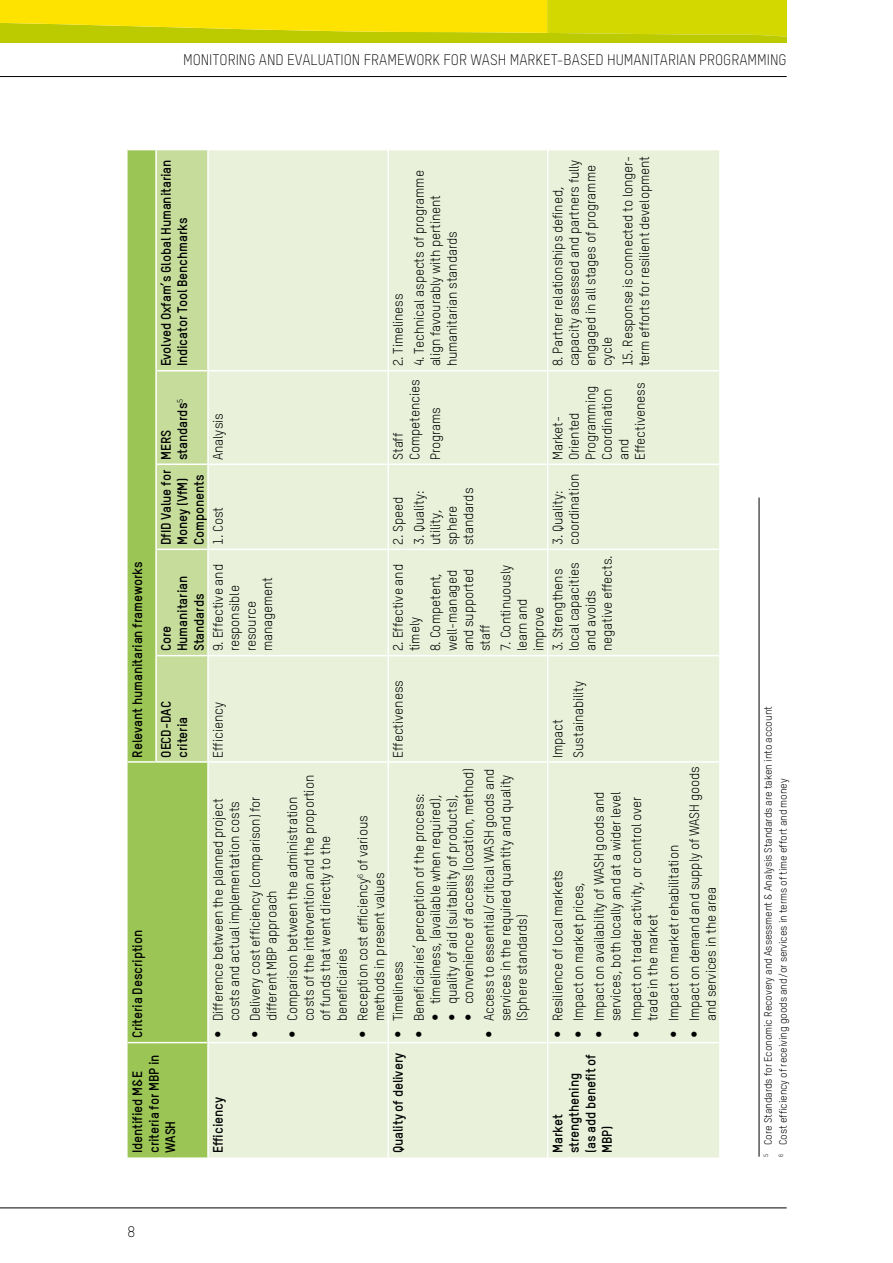
<style>
.page{position:relative;width:893px;height:1263px;background:#fff}
.page>*{position:absolute;margin:0;border:0;box-sizing:border-box;transform-origin:0 0}
.t1{font:300 15px "Oxfam TSTARPRO";color:#000}
.t2{font:13.5px/16.5px "Oxfam TSTARPRO";letter-spacing:-.01em;color:#000}
.t3{font:700 13.5px/16.5px "Oxfam TSTARPRO";letter-spacing:-.01em;color:#000}
.t4{font:10.5px/14.9px "Oxfam TSTARPRO";letter-spacing:-.01em;color:#000}
</style>
<div class="page">
<svg style="left:0;top:0;width:787px;height:43px;background:#e0d900"></svg>
<hr style="left:0;top:76px;width:787px;height:1px;background:#000">
<hr style="left:0;top:1207px;width:787px;height:1px;background:#000">
<div style="left:128px;top:763px;width:79px;height:394px;background:#9bc655"></div>
<div style="left:209px;top:150px;width:510px;height:1007px;background:#e9f1da"></div>
<svg style="left:128px;top:1042px;width:28px;height:1px"></svg>
<hr style="left:156px;top:1042px;width:51px;height:1px;background:#fff">
<svg style="left:128px;top:150px;width:79px;height:612px;background:#b5d481"></svg>
<hr style="left:157px;top:655px;width:50px;height:1px;background:#fff">
<hr style="left:157px;top:549px;width:50px;height:1px;background:#fff">
<hr style="left:157px;top:463px;width:50px;height:2px;background:#fff">
<hr style="left:157px;top:370px;width:50px;height:1px;background:#fff">
<hr style="left:209px;top:1042px;width:178px;height:1px;background:#fff">
<hr style="left:209px;top:761px;width:178px;height:2px;background:#fff">
<hr style="left:209px;top:655px;width:178px;height:1px;background:#fff">
<hr style="left:209px;top:549px;width:178px;height:1px;background:#fff">
<hr style="left:209px;top:463px;width:178px;height:2px;background:#fff">
<hr style="left:209px;top:370px;width:178px;height:1px;background:#fff">
<hr style="left:389px;top:1042px;width:158px;height:1px;background:#fff">
<hr style="left:389px;top:761px;width:158px;height:2px;background:#fff">
<hr style="left:389px;top:655px;width:158px;height:1px;background:#fff">
<hr style="left:389px;top:549px;width:158px;height:1px;background:#fff">
<hr style="left:389px;top:463px;width:158px;height:2px;background:#fff">
<hr style="left:389px;top:370px;width:158px;height:1px;background:#fff">
<hr style="left:548px;top:1042px;width:171px;height:1px;background:#fff">
<hr style="left:548px;top:761px;width:171px;height:2px;background:#fff">
<hr style="left:548px;top:655px;width:171px;height:1px;background:#fff">
<hr style="left:548px;top:549px;width:171px;height:1px;background:#fff">
<hr style="left:548px;top:463px;width:171px;height:2px;background:#fff">
<hr style="left:548px;top:370px;width:171px;height:1px;background:#fff">
<hr style="left:155px;top:656px;width:2px;height:107px;background:#fff">
<hr style="left:155px;top:549px;width:2px;height:107px;background:#fff">
<hr style="left:155px;top:464px;width:2px;height:85px;background:#fff">
<hr style="left:155px;top:371px;width:2px;height:93px;background:#fff">
<hr style="left:155px;top:149px;width:2px;height:222px;background:#fff">
<hr style="left:387px;top:1042px;width:2px;height:115px;background:#fff">
<hr style="left:387px;top:762px;width:2px;height:280px;background:#fff">
<hr style="left:387px;top:656px;width:2px;height:106px;background:#fff">
<hr style="left:387px;top:549px;width:2px;height:107px;background:#fff">
<hr style="left:387px;top:464px;width:2px;height:85px;background:#fff">
<hr style="left:387px;top:371px;width:2px;height:93px;background:#fff">
<hr style="left:387px;top:149px;width:2px;height:222px;background:#fff">
<hr style="left:547px;top:1042px;width:1px;height:115px;background:#fff">
<hr style="left:547px;top:762px;width:1px;height:280px;background:#fff">
<hr style="left:547px;top:656px;width:1px;height:106px;background:#fff">
<hr style="left:547px;top:549px;width:1px;height:107px;background:#fff">
<hr style="left:547px;top:464px;width:1px;height:85px;background:#fff">
<hr style="left:547px;top:371px;width:1px;height:93px;background:#fff">
<hr style="left:547px;top:149px;width:1px;height:222px;background:#fff">
<hr style="left:759px;top:497px;width:1px;height:660px;background:#000">
<svg style="left:215px;top:1032px;width:5px;height:5px"></svg>
<svg style="left:252px;top:1032px;width:6px;height:5px"></svg>
<svg style="left:290px;top:1032px;width:5px;height:5px"></svg>
<svg style="left:360px;top:1032px;width:5px;height:5px"></svg>
<svg style="left:395px;top:1032px;width:6px;height:5px"></svg>
<svg style="left:416px;top:1032px;width:5px;height:5px"></svg>
<svg style="left:433px;top:1015px;width:5px;height:5px"></svg>
<svg style="left:449px;top:1015px;width:5px;height:5px"></svg>
<svg style="left:466px;top:1015px;width:5px;height:5px"></svg>
<svg style="left:486px;top:1032px;width:6px;height:5px"></svg>
<svg style="left:555px;top:1032px;width:5px;height:5px"></svg>
<svg style="left:575px;top:1032px;width:6px;height:5px"></svg>
<svg style="left:596px;top:1032px;width:6px;height:5px"></svg>
<svg style="left:633px;top:1032px;width:6px;height:5px"></svg>
<svg style="left:671px;top:1032px;width:5px;height:5px"></svg>
<svg style="left:691px;top:1032px;width:6px;height:5px"></svg>
<p class="t1" style="left:183px;top:51px;width:605px">MONITORING AND EVALUATION FRAMEWORK FOR WASH MARKET-BASED HUMANITARIAN PROGRAMMING</p>
<p class="t3" style="left:157px;top:366px;width:208px;rotate:-90deg">Evolved Oxfam’s Global Humanitarian<br>Indicator Tool Benchmarks</p>
<p class="t3" style="left:157px;top:460px;width:63px;rotate:-90deg">MERS standards<sup>5</sup></p>
<p class="t2" style="left:210px;top:460px;width:48px;rotate:-90deg">Analysis</p>
<p class="t3" style="left:157px;top:545px;width:77px;rotate:-90deg">DfID Value for<br>Money (VfM)<br>Components</p>
<p class="t2" style="left:210px;top:545px;width:40px;rotate:-90deg">1. Cost</p>
<p class="t3" style="left:123px;top:758px;width:198px;line-height:28.5px;rotate:-90deg">Relevant humanitarian frameworks<br>OECD-DAC</p>
<p class="t3" style="left:157px;top:651px;width:77px;rotate:-90deg">Core<br>Humanitarian<br>Standards</p>
<p class="t3" style="left:174px;top:758px;width:42px;rotate:-90deg">criteria</p>
<p class="t3" style="left:129px;top:1038px;width:110px;rotate:-90deg">Criteria Description</p>
<p class="t3" style="left:129px;top:1153px;width:100px;rotate:-90deg">Identified M&amp;E criteria for MBP in<br>WASH</p>
<p class="t2" style="left:210px;top:651px;width:89px;rotate:-90deg">9. Effective and responsible resource management</p>
<p class="t2" style="left:210px;top:758px;width:57px;rotate:-90deg">Efficiency</p>
<p class="t2" style="left:284px;top:1021px;width:248px;rotate:-90deg">Comparison between the administration costs of the intervention and the proportion of funds that went directly to the beneficiaries</p>
<p class="t2" style="left:210px;top:1021px;width:225px;rotate:-90deg">Difference between the planned project costs and actual implementation costs</p>
<p class="t2" style="left:247px;top:1021px;width:227px;rotate:-90deg">Delivery cost efficiency (comparison) for different MBP approach</p>
<p class="t3" style="left:209px;top:1153px;width:58px;rotate:-90deg">Efficiency</p>
<p class="t2" style="left:390px;top:366px;width:75px;rotate:-90deg">2. Timeliness</p>
<p class="t2" style="left:410px;top:366px;width:198px;rotate:-90deg">4. Technical aspects of programme align favourably with pertinent humanitarian standards</p>
<p class="t2" style="left:390px;top:460px;width:82px;rotate:-90deg">Staff<br>Competencies</p>
<p class="t2" style="left:427px;top:460px;width:55px;rotate:-90deg">Programs</p>
<p class="t2" style="left:390px;top:545px;width:50px;rotate:-90deg">2. Speed</p>
<p class="t2" style="left:410px;top:545px;width:59px;rotate:-90deg">3. Quality: utility, sphere standards</p>
<p class="t2" style="left:549px;top:366px;width:209px;rotate:-90deg">8. Partner relationships defined, capacity assessed and partners fully engaged in all stages of programme cycle</p>
<p class="t2" style="left:619px;top:366px;width:212px;rotate:-90deg">15. Response is connected to longer&shy;term efforts for resilient development</p>
<p class="t2" style="left:549px;top:460px;width:79px;rotate:-90deg">Market-<br>Oriented<br>Programming<br>Coordination and<br>Effectiveness</p>
<p class="t2" style="left:549px;top:545px;width:73px;rotate:-90deg">3. Quality: coordination</p>
<p class="t2" style="left:549px;top:651px;width:97px;rotate:-90deg">3. Strengthens local capacities and avoids negative effects.</p>
<p class="t2" style="left:390px;top:651px;width:89px;rotate:-90deg">2. Effective and timely</p>
<p class="t2" style="left:427px;top:651px;width:84px;rotate:-90deg">8. Competent, well-managed and supported staff</p>
<p class="t2" style="left:497px;top:651px;width:88px;rotate:-90deg">7. Continuously learn and improve</p>
<p class="t2" style="left:390px;top:758px;width:79px;rotate:-90deg">Effectiveness</p>
<p class="t2" style="left:427px;top:1004px;width:238px;rotate:-90deg">timeliness, (available when required), quality of aid (suitability of products), convenience of access (location, method)</p>
<p class="t2" style="left:481px;top:1021px;width:254px;rotate:-90deg">Access to essential/critical WASH goods and services in the required quantity and quality (Sphere standards)</p>
<p class="t2" style="left:388px;top:1021px;width:229px;line-height:20.7px;rotate:-90deg">Timeliness<br>Beneficiaries’ perception of the process:</p>
<p class="t2" style="left:354px;top:1021px;width:207px;rotate:-90deg">Reception cost efficiency<sup>6</sup> of various methods in present values</p>
<p class="t3" style="left:390px;top:1153px;width:102px;rotate:-90deg">Quality of delivery</p>
<p class="t2" style="left:547px;top:758px;width:78px;line-height:20.7px;rotate:-90deg">Impact<br>Sustainability</p>
<p class="t2" style="left:642px;top:1021px;width:257px;line-height:20.9px;rotate:-90deg">trade in the market<br>Impact on market rehabilitation<br>Impact on demand and supply of WASH goods</p>
<p class="t2" style="left:547px;top:1021px;width:231px;line-height:20.7px;rotate:-90deg">Resilience of local markets<br>Impact on market prices,<br>Impact on availability of WASH goods and</p>
<p class="t2" style="left:605px;top:1021px;width:232px;line-height:20.7px;rotate:-90deg">services, both locally and at a wider level<br>Impact on trader activity, or control over</p>
<p class="t2" style="left:702px;top:1021px;width:136px;rotate:-90deg">and services in the area</p>
<p class="t3" style="left:549px;top:1153px;width:101px;rotate:-90deg">Market strengthening (as add benefit of<br>MBP)</p>
<p class="t1" style="left:128px;top:1222px;width:9px">8</p>
<p class="t4" style="left:760px;top:1157px;width:452px;rotate:-90deg"><sup>5</sup> Core Standards for Economic Recovery and Assessment &amp; Analysis Standards are taken into account<br><sup>6</sup> Cost efficiency of receiving goods and/or services in terms of time effort and money</p>
</div>
